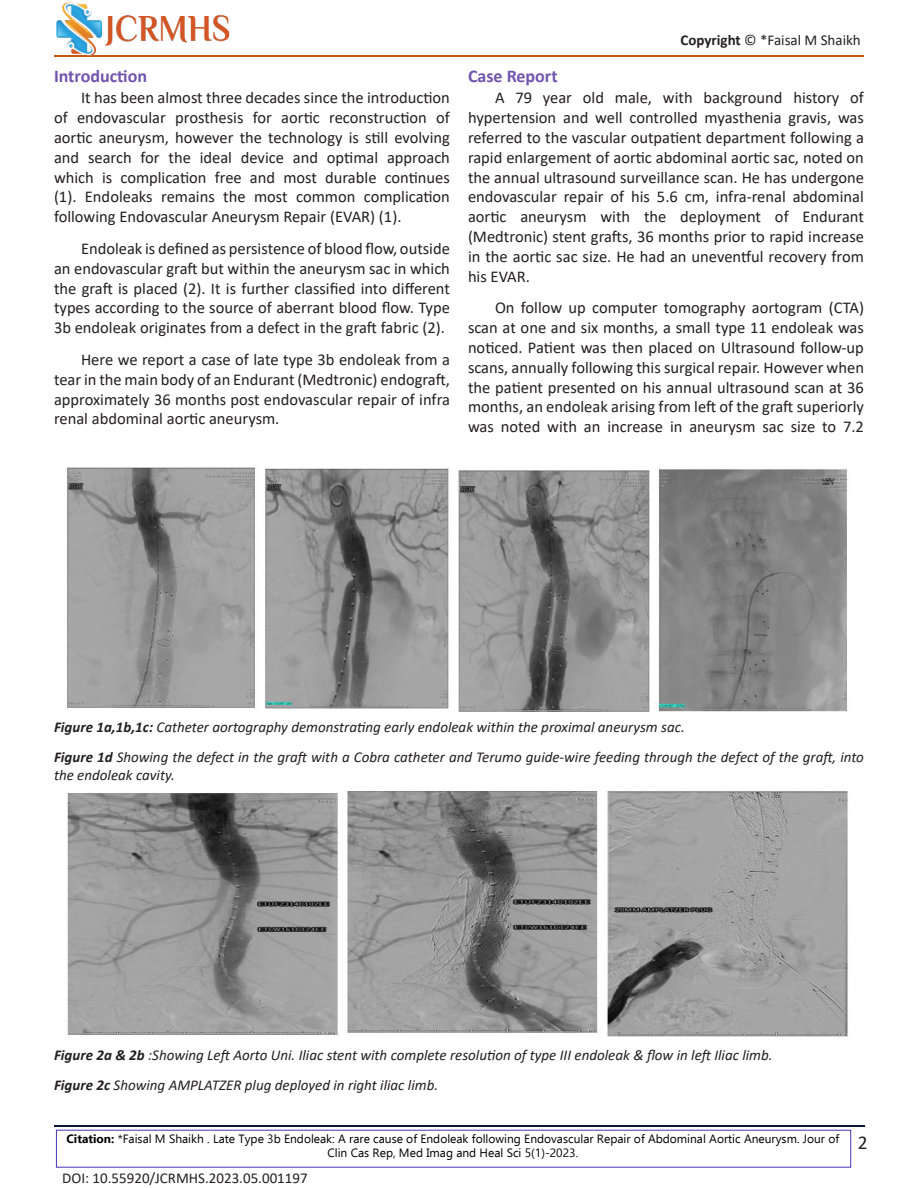
<style>
.page{position:relative;width:918px;height:1188px;background:#fff}
.page>*{position:absolute;margin:0;border:0;box-sizing:border-box;transform-origin:0 0}
.t1{font:19.5px "Calibri";color:#231f20}
.side_heading{font:700 18px "Calibri";color:#7054ae}
.Body_Text_First_Inde{font:16.5px/19.8px "Calibri";color:#231f20;text-align:justify}
.figure_tittle{font:italic 15px/18px "Calibri";color:#231f20}
.t2{font:15px "Calibri";color:#231f20}
.t3{font:12px/14.4px "Ebrima";color:#000;text-align:center}
.s1{font-weight:700}
</style>
<div class="page">
<hr style="left:54px;top:55px;width:810px;height:1px;background:#c45911">
<img style="left:54px;top:2px;width:178px;height:55px">
<hr style="left:55px;top:1125px;width:810px;height:1px;background:#071735">
<img style="left:67px;top:467px;width:780px;height:245px">
<img style="left:67px;top:792px;width:781px;height:245px">
<p class="side_heading" style="left:54px;top:63px;width:95px">Introduction</p>
<p class="Body_Text_First_Inde" style="left:54px;top:88px;width:397px;text-indent:27px">It has been almost three decades since the introduction of endovascular prosthesis for aortic reconstruction of aortic aneurysm, however the technology is still evolving and search for the ideal device and optimal approach which is complication free and most durable continues (1). Endoleaks remains the most common complication following Endovascular Aneurysm Repair (EVAR) (1).</p>
<p class="Body_Text_First_Inde" style="left:54px;top:238px;width:398px;text-indent:27px">Endoleak is defined as persistence of blood flow, outside an endovascular graft but within the aneurysm sac in which the graft is placed (2). It is further classified into different types according to the source of aberrant blood flow. Type 3b endoleak originates from a defect in the graft fabric (2).</p>
<p class="Body_Text_First_Inde" style="left:54px;top:349px;width:398px;text-indent:27px">Here we report a case of late type 3b endoleak from a tear in the main body of an Endurant (Medtronic) endograft, approximately 36 months post endovascular repair of infra renal abdominal aortic aneurysm.</p>
<p class="t2" style="left:680px;top:30px;width:182px"><span class="s1">Copyright</span> © *Faisal M Shaikh</p>
<p class="side_heading" style="left:468px;top:63px;width:91px">Case Report</p>
<p class="Body_Text_First_Inde" style="left:468px;top:88px;width:398px;text-indent:27px">A 79 year old male, with background history of hypertension and well controlled myasthenia gravis, was referred to the vascular outpatient department following a rapid enlargement of aortic abdominal aortic sac, noted on the annual ultrasound surveillance scan. He has undergone endovascular repair of his 5.6 cm, infra-renal abdominal aortic aneurysm with the deployment of Endurant (Medtronic) stent grafts, 36 months prior to rapid increase in the aortic sac size. He had an uneventful recovery from his EVAR.</p>
<p class="Body_Text_First_Inde" style="left:468px;top:298px;width:398px;text-indent:27px">On follow up computer tomography aortogram (CTA) scan at one and six months, a small type 11 endoleak was noticed. Patient was then placed on Ultrasound follow-up scans, annually following this surgical repair. However when the patient presented on his annual ultrasound scan at 36 months, an endoleak arising from left of the graft superiorly was noted with an increase in aneurysm sac size to 7.2</p>
<p class="figure_tittle" style="left:54px;top:718px;width:632px"><span class="s1">Figure 1a,1b,1c:</span> Catheter aortography demonstrating early endoleak within the proximal aneurysm sac.</p>
<p class="figure_tittle" style="left:54px;top:748px;width:811px"><span class="s1">Figure 1d</span> Showing the defect in the graft with a Cobra catheter and Terumo guide-wire feeding through the defect of the graft, into the endoleak cavity.</p>
<p class="figure_tittle" style="left:54px;top:1046px;width:720px"><span class="s1">Figure 2a &amp; 2b</span> :Showing Left Aorto Uni. Iliac stent with complete resolution of type III endoleak &amp; flow in left Iliac limb.</p>
<p class="figure_tittle" style="left:54px;top:1076px;width:386px"><span class="s1">Figure 2c</span> Showing AMPLATZER plug deployed in right iliac limb.</p>
<p class="t3" style="left:66px;top:1131px;width:774px"><span class="s1">Citation:</span> *Faisal M Shaikh . Late Type 3b Endoleak: A rare cause of Endoleak following Endovascular Repair of Abdominal Aortic Aneurysm. Jour of<br>Clin Cas Rep, Med Imag and Heal Sci 5(1)-2023.</p>
<p class="t2" style="left:62px;top:1167px;width:247px">DOI: 10.55920/JCRMHS.2023.05.001197</p>
<p class="t1" style="left:858px;top:1129px;width:11px">2</p>
</div>
